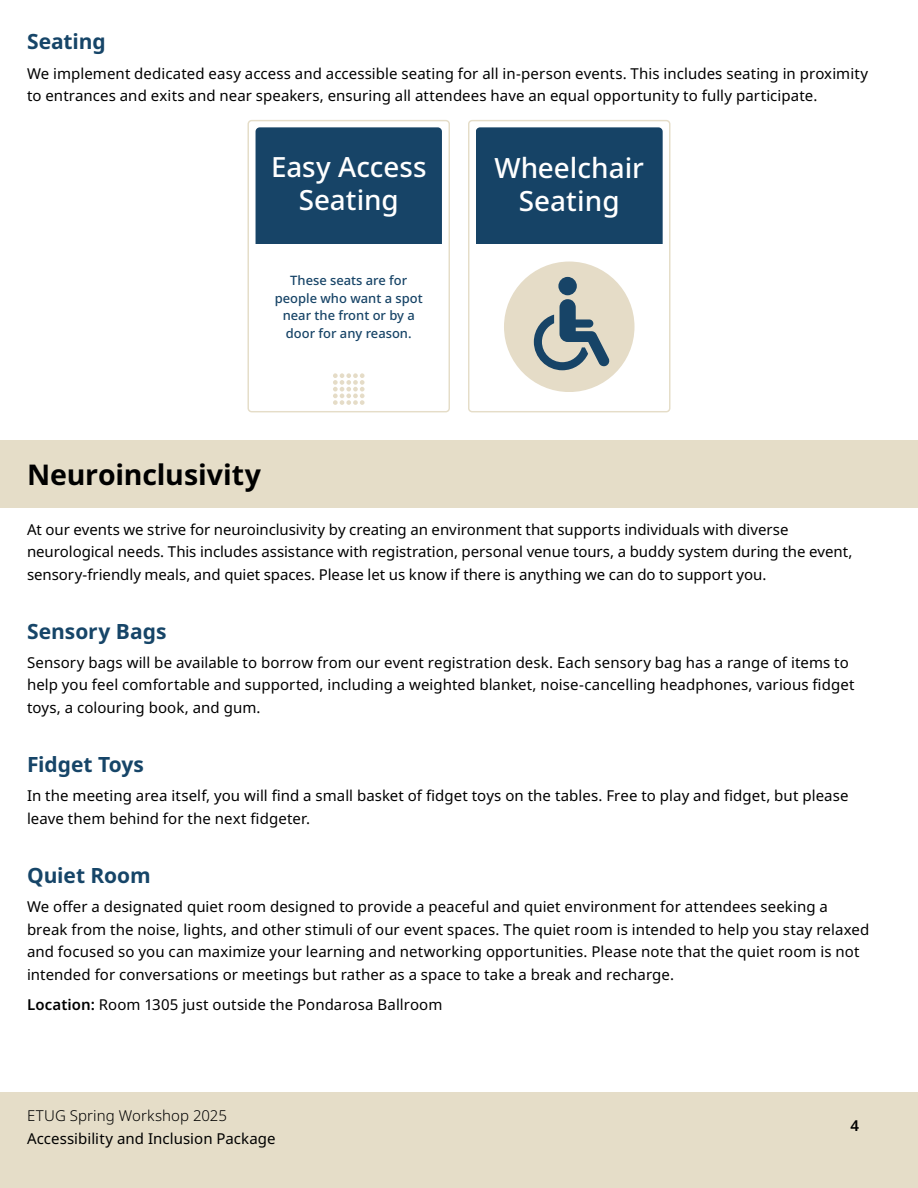
<style>
.page{position:relative;width:918px;height:1188px;background:#fff}
.page>*{position:absolute;margin:0;border:0;box-sizing:border-box;transform-origin:0 0}
.Heading_1{font:700 28.5px "Noto Sans";letter-spacing:-.005em;color:#000}
.Image{font:500 27.9px/33.5px "Noto Sans";color:#fff;text-align:center}
.Heading_2{font:700 21px "Noto Sans";letter-spacing:-.005em;color:#164568}
.paragraph{font:15px/22.5px "Noto Sans";letter-spacing:.005em;color:#000}
.t1{font:300 15px "Noto Sans";letter-spacing:.005em;color:#000}
.t2{font:600 15px "Noto Sans";color:#000}
.Image-2{font:500 12.9px/17.5px "Noto Sans";color:#174467;text-align:center}
.s1{font-weight:600}
</style>
<div class="page">
<div style="left:0;top:1092px;width:918px;height:96px;background:#e5ddc8"></div>
<div style="left:0;top:441px;width:918px;height:67px;background:#e5ddc8"></div>
<div style="left:248px;top:120px;width:202px;height:292px;border:1px solid #e5ddc8;border-radius:3px"></div>
<div style="left:468px;top:120px;width:202px;height:292px;border:1px solid #e5ddc8;border-radius:3px"></div>
<div style="left:256px;top:127px;width:186px;height:117px;background:#174467"></div>
<svg style="left:333px;top:373px;width:32px;height:32px"></svg>
<div style="left:504px;top:262px;width:131px;height:130px;background:#e5dcc7;border-radius:50%"></div>
<div style="left:476px;top:127px;width:187px;height:117px;background:#164366"></div>
<div style="left:558px;top:277px;width:19px;height:18px;background:#174467;border-radius:50%"></div>
<svg style="left:534px;top:299px;width:76px;height:71px"></svg>
<h2 class="Heading_2" style="left:27px;top:30px;width:80px">Seating</h2>
<p class="paragraph" style="left:27px;top:62px;width:843px">We implement dedicated easy access and accessible seating for all in-person events. This includes seating in proximity to entrances and exits and near speakers, ensuring all attendees have an equal opportunity to fully participate.</p>
<p class="Image" style="left:271px;top:151px;width:157px">Easy Access<br>Seating</p>
<p class="Image-2" style="left:275px;top:272px;width:149px">These seats are for people who want a spot near the front or by a door for any reason.</p>
<p class="Image" style="left:494px;top:151px;width:151px">Wheelchair<br>Seating</p>
<h1 class="Heading_1" style="left:27px;top:459px;width:235px">Neuroinclusivity</h1>
<p class="paragraph" style="left:27px;top:518px;width:827px">At our events we strive for neuroinclusivity by creating an environment that supports individuals with diverse neurological needs. This includes assistance with registration, personal venue tours, a buddy system during the event, sensory-friendly meals, and quiet spaces. Please let us know if there is anything we can do to support you.</p>
<h2 class="Heading_2" style="left:27px;top:619px;width:141px">Sensory Bags</h2>
<p class="paragraph" style="left:27px;top:652px;width:829px">Sensory bags will be available to borrow from our event registration desk. Each sensory bag has a range of items to help you feel comfortable and supported, including a weighted blanket, noise-cancelling headphones, various fidget toys, a colouring book, and gum.</p>
<h2 class="Heading_2" style="left:27px;top:753px;width:118px">Fidget Toys</h2>
<p class="paragraph" style="left:27px;top:785px;width:823px">In the meeting area itself, you will find a small basket of fidget toys on the tables. Free to play and fidget, but please leave them behind for the next fidgeter.</p>
<h2 class="Heading_2" style="left:27px;top:863px;width:125px">Quiet Room</h2>
<p class="paragraph" style="left:27px;top:896px;width:844px">We offer a designated quiet room designed to provide a peaceful and quiet environment for attendees seeking a break from the noise, lights, and other stimuli of our event spaces. The quiet room is intended to help you stay relaxed and focused so you can maximize your learning and networking opportunities. Please note that the quiet room is not intended for conversations or meetings but rather as a space to take a break and recharge.</p>
<p class="paragraph" style="left:27px;top:994px;width:417px"><span class="s1">Location:</span> Room 1305 just outside the Pondarosa Ballroom</p>
<p class="t1" style="left:27px;top:1107px;width:202px">ETUG Spring Workshop 2025</p>
<p class="paragraph" style="left:27px;top:1128px;width:250px">Accessibility and Inclusion Package</p>
<p class="t2" style="left:850px;top:1117px;width:10px">4</p>
</div>
